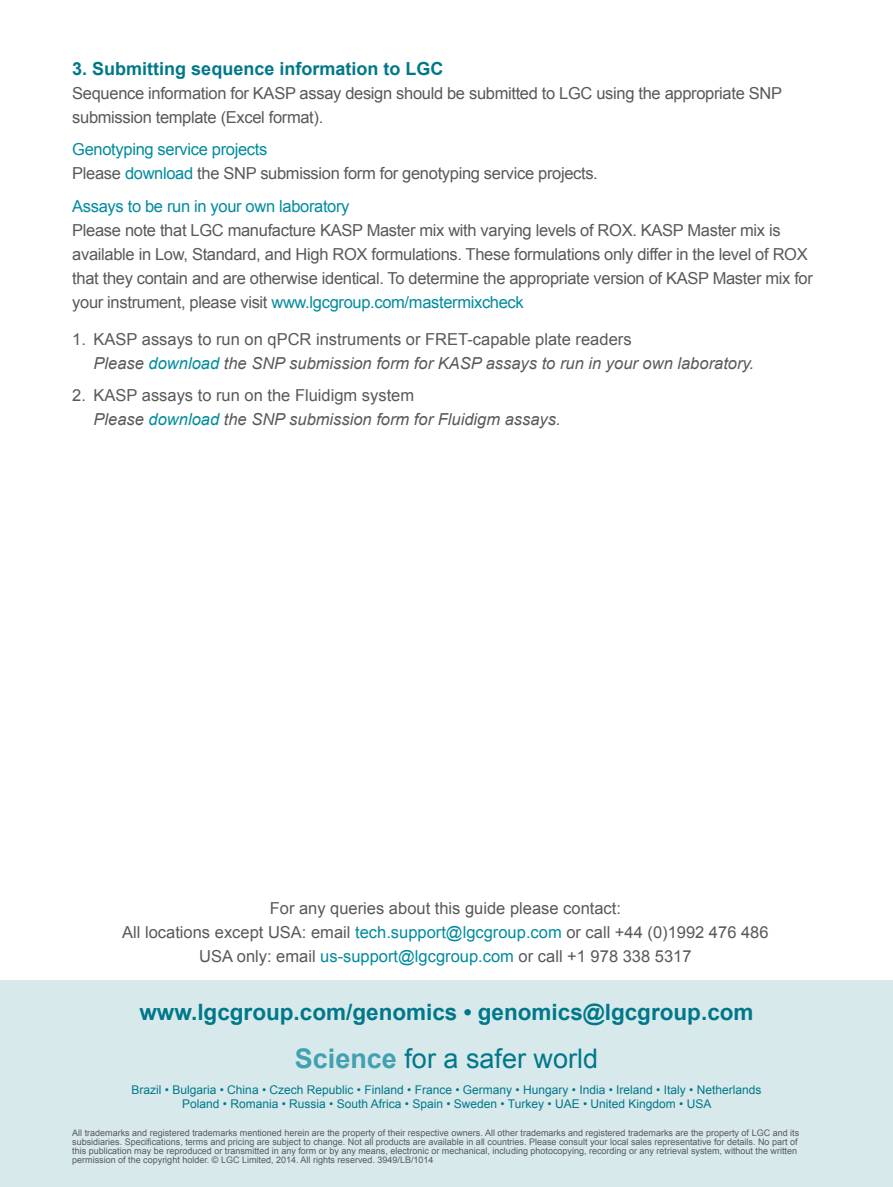
<style>
.page{position:relative;width:893px;height:1187px;background:#fff}
.page>*{position:absolute;margin:0;border:0;box-sizing:border-box;transform-origin:0 0}
.t1{font:27px "Arial";color:#00788a}
.t2{font:700 22.5px "Arial";color:#00788a}
.t3{font:700 18px "Arial";color:#00788a}
.t4{font:16.5px/24px "Arial";letter-spacing:-.02em;color:#58595b}
.t5{font:italic 16.5px/24px "Arial";color:#58595b}
.t6{font:16.5px/24px "Arial";color:#58595b;text-align:center}
.t7{font:16.5px "Arial";letter-spacing:-.02em;color:#008b9d}
.t8{font:12px/14.4px "Arial";color:#00788a;text-align:center}
.t9{font:9px/9px "Arial";color:#58595b}
.s1{color:#008b9d}
.s2{font-style:normal}
.s3{font-weight:700;color:#42a1b1}
</style>
<div class="page">
<div style="left:0;top:980px;width:893px;height:206px;background:#d8e9ec"></div>
<h3 class="t3" style="left:72px;top:56px;width:373px">3. Submitting sequence information to LGC</h3>
<h3 class="t4" style="left:72px;top:81px;width:711px">Sequence information for KASP assay design should be submitted to LGC using the appropriate SNP submission template (Excel format).</h3>
<h3 class="t4" style="left:72px;top:138px;width:527px"><span class="s1">Genotyping service projects<br></span>Please <span class="s1">download</span> the SNP submission form for genotyping service projects.</h3>
<h3 class="t7" style="left:72px;top:195px;width:279px">Assays to be run in your own laboratory</h3>
<p class="t4" style="left:72px;top:218px;width:742px">Please note that LGC manufacture KASP Master mix with varying levels of ROX. KASP Master mix is available in Low, Standard, and High ROX formulations. These formulations only differ in the level of ROX that they contain and are otherwise identical. To determine the appropriate version of KASP Master mix for your instrument, please visit <span class="s1">www.lgcgroup.com/mastermixcheck</span></p>
<h3 class="t5" style="left:94px;top:327px;width:662px;text-indent:-21px"><span class="s2">1. KASP assays to run on qPCR instruments or FRET-capable plate readers<br></span>Please <span class="s1">download</span> the SNP submission form for KASP assays to run in your own laboratory.</h3>
<h3 class="t5" style="left:94px;top:384px;width:469px;text-indent:-21px"><span class="s2">2. KASP assays to run on the Fluidigm system<br></span>Please <span class="s1">download</span> the SNP submission form for Fluidigm assays.</h3>
<h3 class="t6" style="left:122px;top:896px;width:648px">For any queries about this guide please contact:<br>All locations except USA: email <span class="s1">tech.support@lgcgroup.com</span> or call +44 (0)1992 476 486<br>USA only: email <span class="s1">us-support@lgcgroup.com</span> or call +1 978 338 5317</h3>
<h2 class="t2" style="left:139px;top:997px;width:616px">www.lgcgroup.com/genomics • genomics@lgcgroup.com</h2>
<h1 class="t1" style="left:295px;top:1040px;width:305px"><span class="s3">Science</span> for a safer world</h1>
<h3 class="t8" style="left:132px;top:1082px;width:631px">Brazil • Bulgaria • China • Czech Republic • Finland • France • Germany • Hungary • India • Ireland • Italy • Netherlands<br>Poland • Romania • Russia • South Africa • Spain • Sweden • Turkey • UAE • United Kingdom • USA</h3>
<p class="t9" style="left:72px;top:1128px;width:728px">All trademarks and registered trademarks mentioned herein are the property of their respective owners. All other trademarks and registered trademarks are the property of LGC and its subsidiaries. Specifications, terms and pricing are subject to change. Not all products are available in all countries. Please consult your local sales representative for details. No part of this publication may be reproduced or transmitted in any form or by any means, electronic or mechanical, including photocopying, recording or any retrieval system, without the written permission of the copyright holder. © LGC Limited, 2014. All rights reserved. 3949/LB/1014</p>
</div>
